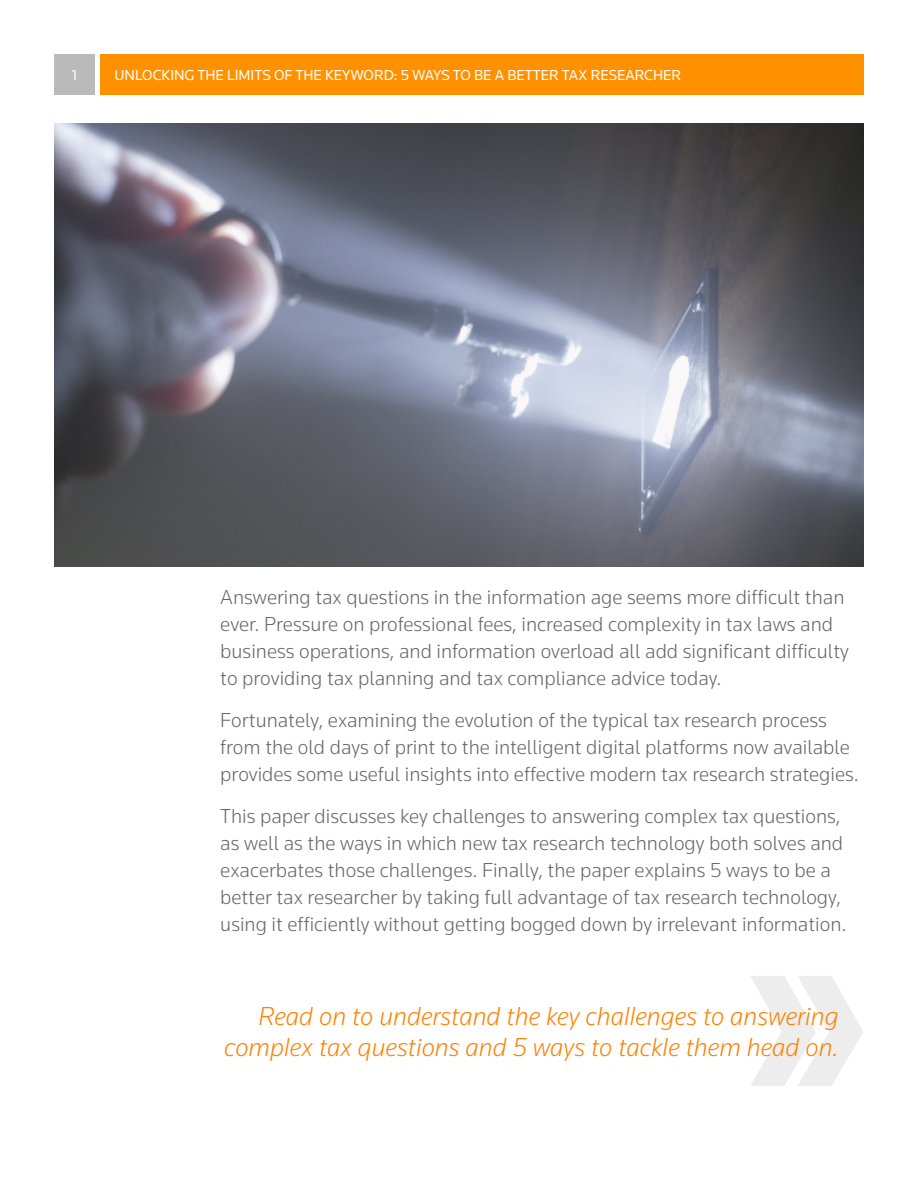
<style>
.page{position:relative;width:918px;height:1188px;background:#fff}
.page>*{position:absolute;margin:0;border:0;box-sizing:border-box;transform-origin:0 0}
.t1{font:italic 300 27px/31.5px "Knowledge";color:#ff8000;text-align:right}
.t2{font:300 21px/27px "Knowledge";color:#666}
.TITLE_BAR{font:15px "Knowledge";color:#fff}
</style>
<div class="page">
<div style="left:101px;top:54px;width:763px;height:40px;background:#ff9100"></div>
<div style="left:54px;top:54px;width:40px;height:40px;background:#bababa"></div>
<svg style="left:750px;top:976px;width:113px;height:110px"></svg>
<img style="left:54px;top:123px;width:810px;height:444px">
<p class="TITLE_BAR" style="left:72px;top:66px;width:7px">1</p>
<p class="TITLE_BAR" style="left:114px;top:66px;width:568px">UNLOCKING THE LIMITS OF THE KEYWORD: 5 WAYS TO BE A BETTER TAX RESEARCHER</p>
<p class="t2" style="left:220px;top:583px;width:630px">Answering tax questions in the information age seems more difficult than ever. Pressure on professional fees, increased complexity in tax laws and business operations, and information overload all add significant difficulty to providing tax planning and tax compliance advice today.</p>
<p class="t2" style="left:220px;top:706px;width:640px">Fortunately, examining the evolution of the typical tax research process from the old days of print to the intelligent digital platforms now available provides some useful insights into effective modern tax research strategies.</p>
<p class="t2" style="left:220px;top:802px;width:628px">This paper discusses key challenges to answering complex tax questions, as well as the ways in which new tax research technology both solves and exacerbates those challenges. Finally, the paper explains 5 ways to be a better tax researcher by taking full advantage of tax research technology, using it efficiently without getting bogged down by irrelevant information.</p>
<p class="t1" style="left:224px;top:999px;width:616px">Read on to understand the key challenges to answering complex tax questions and 5 ways to tackle them head on.</p>
</div>
